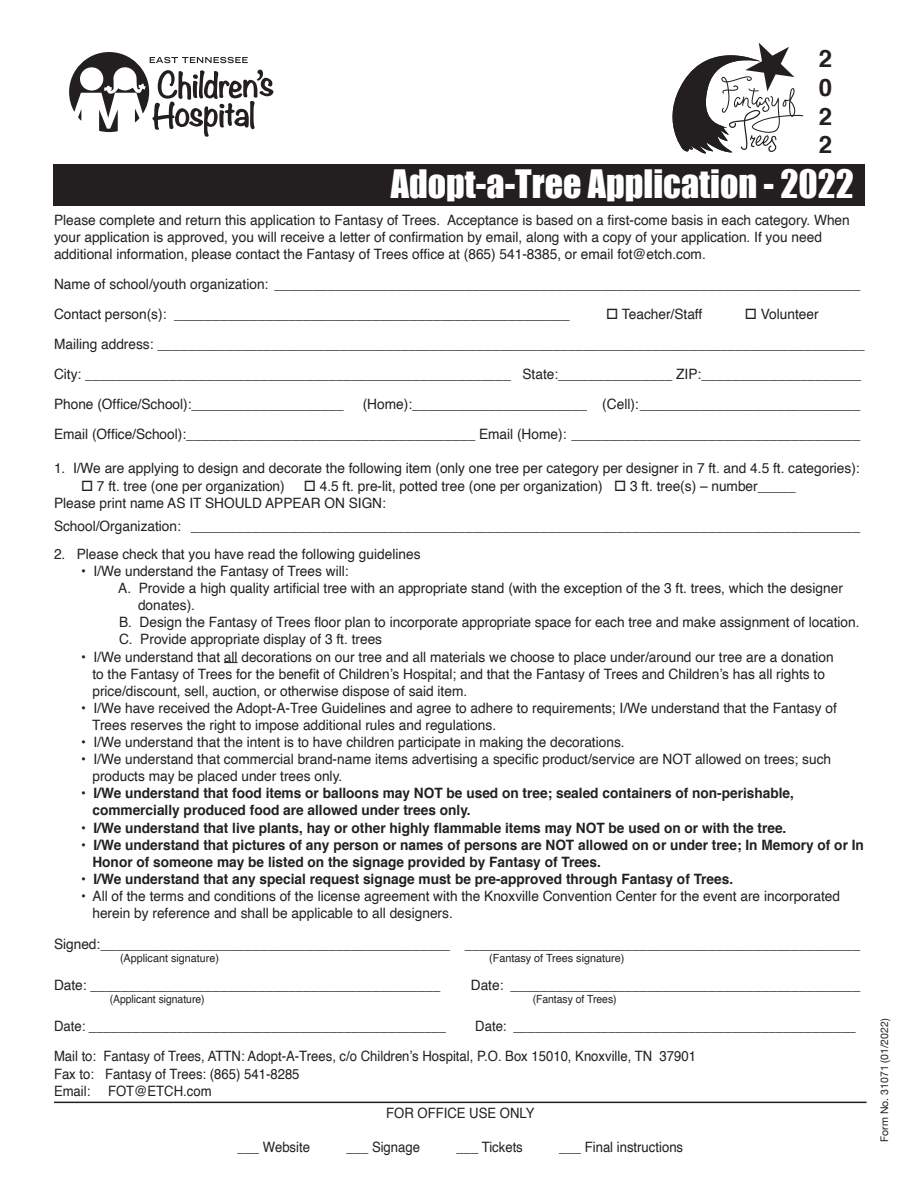
<style>
.page{position:relative;width:918px;height:1188px;background:#fff}
.page>*{position:absolute;margin:0;border:0;box-sizing:border-box;transform-origin:0 0}
.t1{font:36px "Impact";color:#fff}
.t2{font:700 24px "Helvetica";color:#231f20}
.t3{font:14.25px/17.1px "Helvetica";color:#231f20;scale:.96 1}
.t4{font:700 14.25px/17.1px "Helvetica";color:#231f20;scale:.96 1}
.t5{font:14.25px "Helvetica";color:#231f20;scale:.92 1}
.t6{font:11.25px "Helvetica";color:#231f20;scale:.96 1}
.t7{font:11.25px "Helvetica";color:#231f20;scale:.92 1}
.t8{font:10.5px "Helvetica Neue";color:#231f20}
</style>
<div class="page">
<div style="left:54px;top:164px;width:811px;height:41px;background:#231f20"></div>
<svg style="left:69px;top:52px;width:204px;height:85px"></svg>
<svg style="left:224px;top:662px;width:14px;height:1px"></svg>
<hr style="left:54px;top:1102px;width:813px;height:1px;background:#231f20">
<svg style="left:672px;top:42px;width:131px;height:112px"></svg>
<p class="t2" style="left:819px;top:39px;width:15px">2</p>
<p class="t2" style="left:819px;top:68px;width:15px">0</p>
<p class="t2" style="left:819px;top:97px;width:15px">2</p>
<p class="t2" style="left:819px;top:126px;width:15px">2</p>
<p class="t1" style="left:391px;top:156px;width:465px">Adopt-a-Tree Application - 2022</p>
<p class="t3" style="left:54px;top:212px;width:831px">Please complete and return this application to Fantasy of Trees. Acceptance is based on a first-come basis in each category. When your application is approved, you will receive a letter of confirmation by email, along with a copy of your application. If you need additional information, please contact the Fantasy of Trees office at (865) 541-8385, or email fot@etch.com.</p>
<p class="t3" style="left:54px;top:276px;width:841px">Name of school/youth organization: _____________________________________________________________________________</p>
<p class="t3" style="left:54px;top:306px;width:539px">Contact person(s): ____________________________________________________</p>
<p class="t3" style="left:606px;top:306px;width:102px">□ Teacher/Staff</p>
<p class="t3" style="left:745px;top:306px;width:78px">□ Volunteer</p>
<p class="t3" style="left:54px;top:336px;width:846px">Mailing address: _____________________________________________________________________________________________</p>
<p class="t3" style="left:54px;top:366px;width:842px">City: ________________________________________________________ State:_______________ ZIP:_____________________</p>
<p class="t3" style="left:54px;top:396px;width:303px">Phone (Office/School):____________________</p>
<p class="t3" style="left:363px;top:396px;width:520px">(Home):_______________________ (Cell):_____________________________</p>
<p class="t3" style="left:54px;top:426px;width:841px">Email (Office/School):______________________________________ Email (Home): ______________________________________</p>
<p class="t3" style="left:54px;top:460px;width:841px">1. I/We are applying to design and decorate the following item (only one tree per category per designer in 7 ft. and 4.5 ft. categories):</p>
<p class="t3" style="left:81px;top:477px;width:214px">□ 7 ft. tree (one per organization)</p>
<p class="t3" style="left:304px;top:477px;width:514px">□ 4.5 ft. pre-lit, potted tree (one per organization) □ 3 ft. tree(s) – number_____</p>
<p class="t3" style="left:54px;top:494px;width:347px">Please print name AS IT SHOULD APPEAR ON SIGN:</p>
<p class="t3" style="left:54px;top:518px;width:841px">School/Organization: ________________________________________________________________________________________</p>
<p class="t3" style="left:54px;top:546px;width:383px">2. Please check that you have read the following guidelines</p>
<p class="t3" style="left:81px;top:563px;width:280px">• I/We understand the Fantasy of Trees will:</p>
<p class="t3" style="left:138px;top:580px;width:736px;text-indent:-20px">A. Provide a high quality artificial tree with an appropriate stand (with the exception of the 3 ft. trees, which the designer donates).</p>
<p class="t3" style="left:119px;top:614px;width:773px">B. Design the Fantasy of Trees floor plan to incorporate appropriate space for each tree and make assignment of location.</p>
<p class="t3" style="left:119px;top:631px;width:276px">C. Provide appropriate display of 3 ft. trees</p>
<p class="t3" style="left:92px;top:648px;width:774px;text-indent:-11px">• I/We understand that all decorations on our tree and all materials we choose to place under/around our tree are a donation to the Fantasy of Trees for the benefit of Children’s Hospital; and that the Fantasy of Trees and Children’s has all rights to price/discount, sell, auction, or otherwise dispose of said item.</p>
<p class="t3" style="left:92px;top:700px;width:777px;text-indent:-11px">• I/We have received the Adopt-A-Tree Guidelines and agree to adhere to requirements; I/We understand that the Fantasy of<br>Trees reserves the right to impose additional rules and regulations.</p>
<p class="t3" style="left:81px;top:734px;width:568px">• I/We understand that the intent is to have children participate in making the decorations.</p>
<p class="t3" style="left:92px;top:751px;width:771px;text-indent:-11px">• I/We understand that commercial brand-name items advertising a specific product/service are NOT allowed on trees; such products may be placed under trees only.</p>
<p class="t4" style="left:92px;top:785px;width:732px;text-indent:-11px">• I/We understand that food items or balloons may NOT be used on tree; sealed containers of non-perishable, commercially produced food are allowed under trees only.</p>
<p class="t4" style="left:81px;top:819px;width:736px">• I/We understand that live plants, hay or other highly flammable items may NOT be used on or with the tree.</p>
<p class="t4" style="left:92px;top:836px;width:805px;text-indent:-11px">• I/We understand that pictures of any person or names of persons are NOT allowed on or under tree; In Memory of or In<br>Honor of someone may be listed on the signage provided by Fantasy of Trees.</p>
<p class="t4" style="left:81px;top:870px;width:681px">• I/We understand that any special request signage must be pre-approved through Fantasy of Trees.</p>
<p class="t3" style="left:92px;top:888px;width:780px;text-indent:-11px">• All of the terms and conditions of the license agreement with the Knoxville Convention Center for the event are incorporated herein by reference and shall be applicable to all designers.</p>
<p class="t3" style="left:54px;top:935px;width:841px">Signed:______________________________________________ ____________________________________________________</p>
<p class="t6" style="left:120px;top:949px;width:105px">(Applicant signature)</p>
<p class="t6" style="left:489px;top:949px;width:142px">(Fantasy of Trees signature)</p>
<p class="t3" style="left:54px;top:977px;width:404px">Date: ______________________________________________</p>
<p class="t3" style="left:471px;top:977px;width:407px">Date: ______________________________________________</p>
<p class="t7" style="left:110px;top:991px;width:105px">(Applicant signature)</p>
<p class="t7" style="left:533px;top:991px;width:93px">(Fantasy of Trees)</p>
<p class="t5" style="left:54px;top:1015px;width:428px">Date: _________________________________________________</p>
<p class="t5" style="left:475px;top:1015px;width:415px">Date: _______________________________________________</p>
<p class="t5" style="left:54px;top:1045px;width:699px">Mail to: Fantasy of Trees, ATTN: Adopt-A-Trees, c/o Children’s Hospital, P.O. Box 15010, Knoxville, TN 37901</p>
<p class="t5" style="left:54px;top:1063px;width:268px">Fax to: Fantasy of Trees: (865) 541-8285</p>
<p class="t5" style="left:54px;top:1080px;width:173px">Email: FOT@ETCH.com</p>
<p class="t5" style="left:386px;top:1102px;width:163px">FOR OFFICE USE ONLY</p>
<p class="t5" style="left:237px;top:1136px;width:80px">___ Website</p>
<p class="t5" style="left:346px;top:1136px;width:82px">___ Signage</p>
<p class="t5" style="left:457px;top:1136px;width:74px">___ Tickets</p>
<p class="t5" style="left:559px;top:1136px;width:136px">___ Final instructions</p>
<p class="t8" style="left:877px;top:1142px;width:125px;rotate:-90deg">Form No. 31071 (01/2022)</p>
</div>
